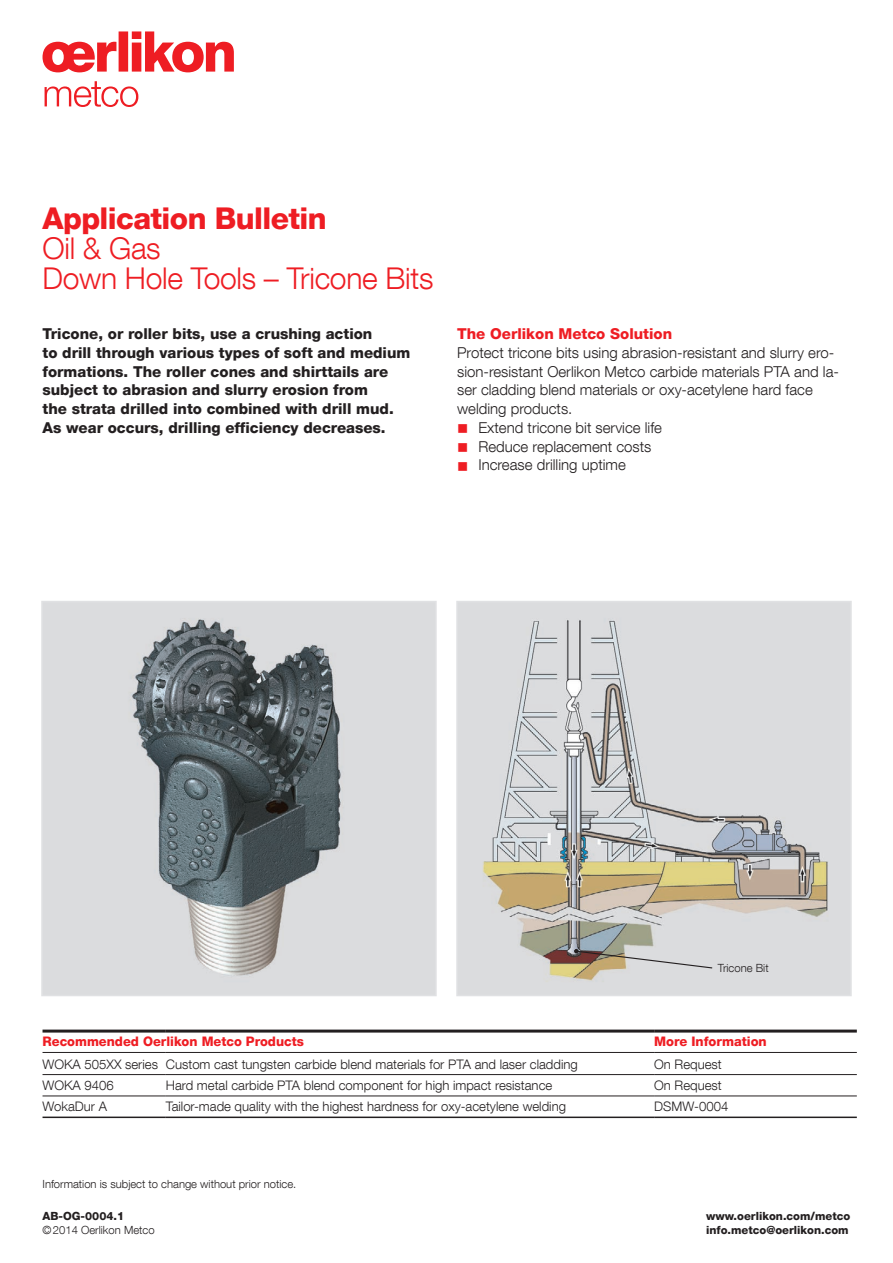
<style>
.page{position:relative;width:893px;height:1263px;background:#fff}
.page>*{position:absolute;margin:0;border:0;box-sizing:border-box;transform-origin:0 0}
.t1{font:300 30px/30px "Helvetica Neue LT Com";letter-spacing:-.01em;color:#ee1d23}
.t2{font:800 30px "Helvetica Neue LT Com";letter-spacing:-.02em;color:#ee1d23}
.t3{font:300 15px/18.8px "Helvetica Neue LT Com";color:#231f20}
.t4{font:800 15px/18.8px "Helvetica Neue LT Com";color:#231f20}
.t5{font:800 15px "Helvetica Neue LT Com";color:#ee1d23}
.t6{font:300 13.2px "Helvetica Neue LT Com";color:#231f20}
.t7{font:800 13.2px "Helvetica Neue LT Com";color:#ee1d23}
.t8{font:300 11.25px "Helvetica Neue LT Com";color:#231f20}
.t9{font:800 11.25px/14.1px "Helvetica Neue LT Com";color:#231f20}
.s1{color:#ee1d23}
</style>
<div class="page">
<img style="left:459px;top:604px;width:390px;height:389px">
<div style="left:456px;top:601px;width:396px;height:395px;border:2px solid #e0e1e3"></div>
<svg style="left:43px;top:31px;width:191px;height:41px"></svg>
<svg style="left:45px;top:81px;width:93px;height:26px"></svg>
<svg style="left:574px;top:949px;width:139px;height:20px"></svg>
<hr style="left:43px;top:1074px;width:123px;height:1px;background:#231f20">
<hr style="left:166px;top:1074px;width:488px;height:1px;background:#231f20">
<hr style="left:654px;top:1074px;width:203px;height:1px;background:#231f20">
<hr style="left:43px;top:1096px;width:123px;height:1px;background:#231f20">
<hr style="left:166px;top:1096px;width:488px;height:1px;background:#231f20">
<hr style="left:654px;top:1096px;width:203px;height:1px;background:#231f20">
<hr style="left:43px;top:1029px;width:123px;height:3px;background:#231f20">
<hr style="left:166px;top:1029px;width:488px;height:3px;background:#231f20">
<hr style="left:654px;top:1029px;width:203px;height:3px;background:#231f20">
<hr style="left:43px;top:1052px;width:123px;height:1px;background:#231f20">
<hr style="left:166px;top:1052px;width:488px;height:1px;background:#231f20">
<hr style="left:654px;top:1052px;width:203px;height:1px;background:#231f20">
<hr style="left:43px;top:1116px;width:123px;height:2px;background:#231f20">
<hr style="left:166px;top:1116px;width:488px;height:2px;background:#231f20">
<hr style="left:654px;top:1116px;width:203px;height:2px;background:#231f20">
<img style="left:44px;top:604px;width:390px;height:389px">
<div style="left:41px;top:601px;width:396px;height:395px;border:2px solid #e0e1e3"></div>
<h1 class="t2" style="left:43px;top:201px;width:286px">Application Bulletin</h1>
<h1 class="t1" style="left:43px;top:233px;width:392px">Oil &amp; Gas<br>Down Hole Tools – Tricone Bits</h1>
<p class="t4" style="left:43px;top:324px;width:369px">Tricone, or roller bits, use a crushing action<br>to drill through various types of soft and medium formations. The roller cones and shirttails are subject to abrasion and slurry erosion from<br>the strata drilled into combined with drill mud.<br>As wear occurs, drilling efficiency decreases.</p>
<p class="t5" style="left:457px;top:325px;width:217px">The Oerlikon Metco Solution</p>
<p class="t3" style="left:457px;top:343px;width:383px">Protect tricone bits using abrasion-resistant and slurry ero&shy;sion-resistant Oerlikon Metco carbide materials PTA and la&shy;ser cladding blend materials or oxy-acetylene hard face welding products.</p>
<p class="t3" style="left:457px;top:418px;width:206px"><span class="s1">■</span> Extend tricone bit service life</p>
<p class="t3" style="left:457px;top:437px;width:196px"><span class="s1">■</span> Reduce replacement costs</p>
<p class="t3" style="left:457px;top:455px;width:170px"><span class="s1">■</span> Increase drilling uptime</p>
<p class="t8" style="left:718px;top:961px;width:52px">Tricone Bit</p>
<p class="t7" style="left:43px;top:1034px;width:263px">Recommended Oerlikon Metco Products</p>
<p class="t7" style="left:654px;top:1034px;width:114px">More Information</p>
<p class="t6" style="left:43px;top:1056px;width:537px">WOKA 505XX series Custom cast tungsten carbide blend materials for PTA and laser cladding</p>
<p class="t6" style="left:654px;top:1056px;width:69px">On Request</p>
<p class="t6" style="left:43px;top:1077px;width:73px">WOKA 9406</p>
<p class="t6" style="left:166px;top:1077px;width:388px">Hard metal carbide PTA blend component for high impact resistance</p>
<p class="t6" style="left:654px;top:1077px;width:69px">On Request</p>
<p class="t6" style="left:43px;top:1098px;width:66px">WokaDur A</p>
<p class="t6" style="left:166px;top:1098px;width:402px">Tailor-made quality with the highest hardness for oxy-acetylene welding</p>
<p class="t6" style="left:654px;top:1098px;width:76px">DSMW-0004</p>
<p class="t8" style="left:43px;top:1177px;width:255px">Information is subject to change without prior notice.</p>
<p class="t9" style="left:43px;top:1208px;width:83px">AB-OG-0004.1</p>
<p class="t8" style="left:43px;top:1223px;width:114px">©2014 Oerlikon Metco</p>
<p class="t9" style="left:843px;top:1222px;width:9px">1</p>
<p class="t9" style="left:706px;top:1208px;width:146px">www.oerlikon.com/metco info.metco@oerlikon.com</p>
</div>
